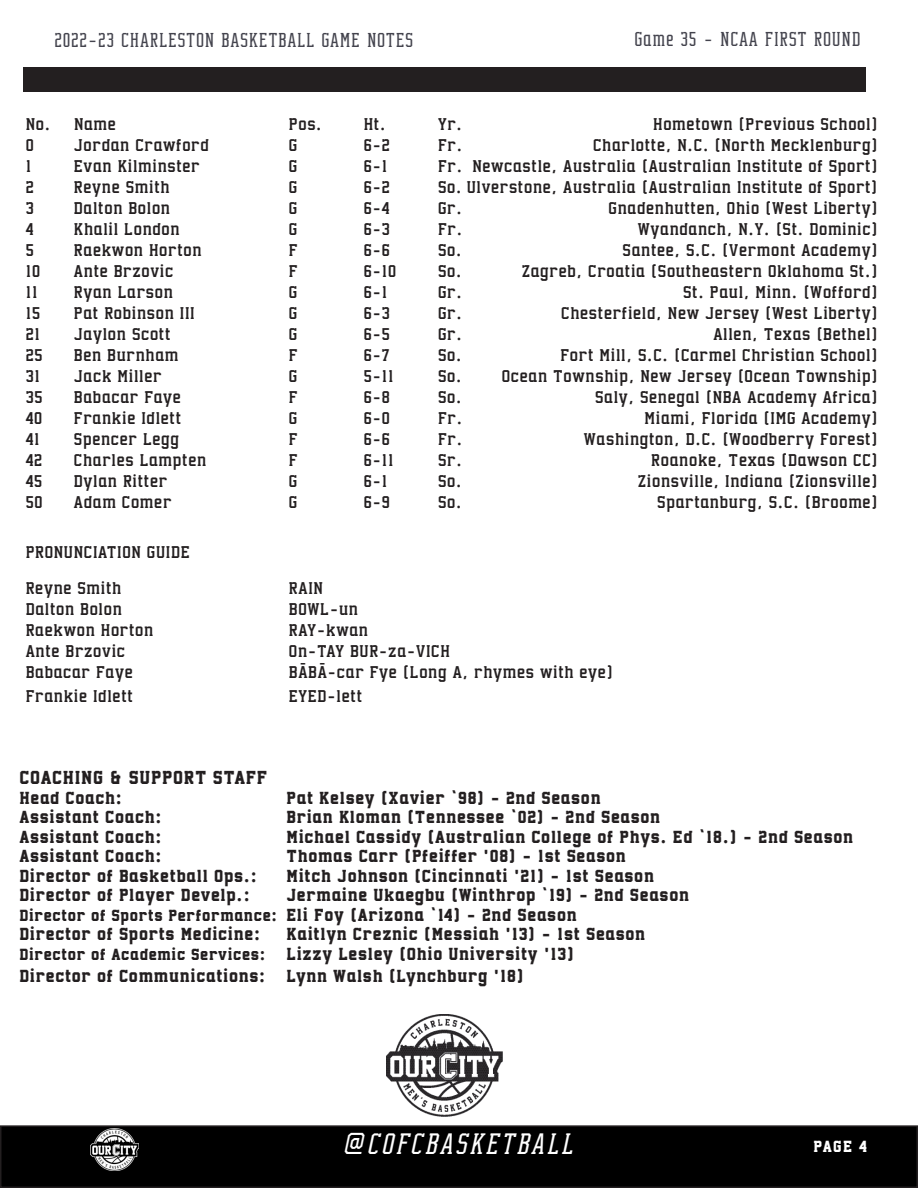
<style>
.page{position:relative;width:918px;height:1188px;background:#fff}
.page>*{position:absolute;margin:0;border:0;box-sizing:border-box;transform-origin:0 0}
.t1{font:italic 100 condensed 33px "Collegium";letter-spacing:.04em;color:#fff}
.t2{font:100 condensed 22.5px "Collegium";color:#44444e}
.t3{font:21px "Collegium";color:#231f20}
.t4{font:19.5px "Collegium";color:#231f20}
.t5{font:300 19.05px "Collegium";color:#231f20}
.t6{font:18px "Collegium";color:#231f20}
.t7{font:18px "Collegium";color:#fff}
.s1{font-size:19.5px}
.s2{font-size:18px}
</style>
<div class="page">
<div style="left:1px;top:1126px;width:916px;height:61px;background:#000"></div>
<div style="left:0;top:1125px;width:918px;height:63px;border:2px solid #231f20"></div>
<img style="left:91px;top:1129px;width:48px;height:42px">
<div style="left:24px;top:67px;width:842px;height:25px;background:#231f20"></div>
<img style="left:386px;top:1015px;width:117px;height:101px">
<p class="t2" style="left:54px;top:28px;width:361px">2022-23 CHARLESTON BASKETBALL GAME NOTES</p>
<p class="t2" style="left:634px;top:28px;width:228px">Game 35 - NCAA FIRST ROUND</p>
<p class="t5" style="left:25px;top:113px;width:92px">No. Name</p>
<p class="t5" style="left:289px;top:113px;width:35px">Pos.</p>
<p class="t5" style="left:363px;top:113px;width:24px">Ht.</p>
<p class="t5" style="left:438px;top:113px;width:26px">Yr.</p>
<p class="t5" style="left:653px;top:113px;width:227px">Hometown (Previous School)</p>
<p class="t5" style="left:25px;top:134px;width:10px">0</p>
<p class="t5" style="left:74px;top:134px;width:137px">Jordan Crawford</p>
<p class="t5" style="left:289px;top:134px;width:11px">G</p>
<p class="t5" style="left:363px;top:134px;width:28px">6-2</p>
<p class="t5" style="left:438px;top:134px;width:26px">Fr.</p>
<p class="t5" style="left:593px;top:134px;width:287px">Charlotte, N.C. (North Mecklenburg)</p>
<p class="t5" style="left:25px;top:155px;width:8px">1</p>
<p class="t5" style="left:74px;top:155px;width:128px">Evan Kilminster</p>
<p class="t5" style="left:289px;top:155px;width:11px">G</p>
<p class="t5" style="left:363px;top:155px;width:26px">6-1</p>
<p class="t5" style="left:438px;top:155px;width:442px">Fr. Newcastle, Australia (Australian Institute of Sport)</p>
<p class="t5" style="left:25px;top:176px;width:10px">2</p>
<p class="t5" style="left:74px;top:176px;width:98px">Reyne Smith</p>
<p class="t5" style="left:289px;top:176px;width:11px">G</p>
<p class="t5" style="left:363px;top:176px;width:28px">6-2</p>
<p class="t5" style="left:438px;top:176px;width:442px">So. Ulverstone, Australia (Australian Institute of Sport)</p>
<p class="t5" style="left:25px;top:197px;width:10px">3</p>
<p class="t5" style="left:74px;top:197px;width:98px">Dalton Bolon</p>
<p class="t5" style="left:289px;top:197px;width:11px">G</p>
<p class="t5" style="left:363px;top:197px;width:28px">6-4</p>
<p class="t5" style="left:438px;top:197px;width:26px">Gr.</p>
<p class="t5" style="left:608px;top:197px;width:271px">Gnadenhutten, Ohio (West Liberty)</p>
<p class="t5" style="left:25px;top:218px;width:10px">4</p>
<p class="t5" style="left:74px;top:218px;width:108px">Khalil London</p>
<p class="t5" style="left:289px;top:218px;width:11px">G</p>
<p class="t5" style="left:363px;top:218px;width:28px">6-3</p>
<p class="t5" style="left:438px;top:218px;width:26px">Fr.</p>
<p class="t5" style="left:638px;top:218px;width:242px">Wyandanch, N.Y. (St. Dominic)</p>
<p class="t5" style="left:25px;top:239px;width:10px">5</p>
<p class="t5" style="left:74px;top:239px;width:130px">Raekwon Horton</p>
<p class="t5" style="left:289px;top:239px;width:11px">F</p>
<p class="t5" style="left:363px;top:239px;width:28px">6-6</p>
<p class="t5" style="left:438px;top:239px;width:26px">So.</p>
<p class="t5" style="left:622px;top:239px;width:257px">Santee, S.C. (Vermont Academy)</p>
<p class="t5" style="left:25px;top:260px;width:17px">10</p>
<p class="t5" style="left:74px;top:260px;width:102px">Ante Brzovic</p>
<p class="t5" style="left:289px;top:260px;width:11px">F</p>
<p class="t5" style="left:363px;top:260px;width:35px">6-10</p>
<p class="t5" style="left:438px;top:260px;width:26px">So.</p>
<p class="t5" style="left:521px;top:260px;width:358px">Zagreb, Croatia (Southeastern Oklahoma St.)</p>
<p class="t5" style="left:25px;top:281px;width:14px">11</p>
<p class="t5" style="left:74px;top:281px;width:101px">Ryan Larson</p>
<p class="t5" style="left:289px;top:281px;width:11px">G</p>
<p class="t5" style="left:363px;top:281px;width:26px">6-1</p>
<p class="t5" style="left:438px;top:281px;width:26px">Gr.</p>
<p class="t5" style="left:683px;top:281px;width:197px">St. Paul, Minn. (Wofford)</p>
<p class="t5" style="left:25px;top:302px;width:17px">15</p>
<p class="t5" style="left:74px;top:302px;width:123px">Pat Robinson III</p>
<p class="t5" style="left:289px;top:302px;width:11px">G</p>
<p class="t5" style="left:363px;top:302px;width:28px">6-3</p>
<p class="t5" style="left:438px;top:302px;width:26px">Gr.</p>
<p class="t5" style="left:561px;top:302px;width:319px">Chesterfield, New Jersey (West Liberty)</p>
<p class="t5" style="left:25px;top:323px;width:17px">21</p>
<p class="t5" style="left:74px;top:323px;width:99px">Jaylon Scott</p>
<p class="t5" style="left:289px;top:323px;width:11px">G</p>
<p class="t5" style="left:363px;top:323px;width:28px">6-5</p>
<p class="t5" style="left:438px;top:323px;width:26px">Gr.</p>
<p class="t5" style="left:713px;top:323px;width:166px">Allen, Texas (Bethel)</p>
<p class="t5" style="left:25px;top:344px;width:19px">25</p>
<p class="t5" style="left:74px;top:344px;width:107px">Ben Burnham</p>
<p class="t5" style="left:289px;top:344px;width:11px">F</p>
<p class="t5" style="left:363px;top:344px;width:28px">6-7</p>
<p class="t5" style="left:438px;top:344px;width:26px">So.</p>
<p class="t5" style="left:560px;top:344px;width:319px">Fort Mill, S.C. (Carmel Christian School)</p>
<p class="t5" style="left:25px;top:365px;width:17px">31</p>
<p class="t5" style="left:74px;top:365px;width:90px">Jack Miller</p>
<p class="t5" style="left:289px;top:365px;width:11px">G</p>
<p class="t5" style="left:363px;top:365px;width:32px">5-11</p>
<p class="t5" style="left:438px;top:365px;width:442px">So. Ocean Township, New Jersey (Ocean Township)</p>
<p class="t5" style="left:25px;top:386px;width:19px">35</p>
<p class="t5" style="left:74px;top:386px;width:109px">Babacar Faye</p>
<p class="t5" style="left:289px;top:386px;width:11px">F</p>
<p class="t5" style="left:363px;top:386px;width:28px">6-8</p>
<p class="t5" style="left:438px;top:386px;width:26px">So.</p>
<p class="t5" style="left:595px;top:386px;width:285px">Saly, Senegal (NBA Academy Africa)</p>
<p class="t5" style="left:25px;top:407px;width:19px">40</p>
<p class="t5" style="left:74px;top:407px;width:109px">Frankie Idlett</p>
<p class="t5" style="left:289px;top:407px;width:11px">G</p>
<p class="t5" style="left:363px;top:407px;width:28px">6-0</p>
<p class="t5" style="left:438px;top:407px;width:26px">Fr.</p>
<p class="t5" style="left:644px;top:407px;width:235px">Miami, Florida (IMG Academy)</p>
<p class="t5" style="left:25px;top:428px;width:16px">41</p>
<p class="t5" style="left:74px;top:428px;width:107px">Spencer Legg</p>
<p class="t5" style="left:289px;top:428px;width:11px">F</p>
<p class="t5" style="left:363px;top:428px;width:28px">6-6</p>
<p class="t5" style="left:438px;top:428px;width:26px">Fr.</p>
<p class="t5" style="left:584px;top:428px;width:296px">Washington, D.C. (Woodberry Forest)</p>
<p class="t5" style="left:25px;top:449px;width:19px">42</p>
<p class="t5" style="left:74px;top:449px;width:134px">Charles Lampten</p>
<p class="t5" style="left:289px;top:449px;width:11px">F</p>
<p class="t5" style="left:363px;top:449px;width:32px">6-11</p>
<p class="t5" style="left:438px;top:449px;width:26px">Sr.</p>
<p class="t5" style="left:651px;top:449px;width:229px">Roanoke, Texas (Dawson CC)</p>
<p class="t5" style="left:25px;top:470px;width:19px">45</p>
<p class="t5" style="left:74px;top:470px;width:95px">Dylan Ritter</p>
<p class="t5" style="left:289px;top:470px;width:11px">G</p>
<p class="t5" style="left:363px;top:470px;width:26px">6-1</p>
<p class="t5" style="left:438px;top:470px;width:26px">So.</p>
<p class="t5" style="left:638px;top:470px;width:242px">Zionsville, Indiana (Zionsville)</p>
<p class="t5" style="left:25px;top:491px;width:19px">50</p>
<p class="t5" style="left:74px;top:491px;width:100px">Adam Comer</p>
<p class="t5" style="left:289px;top:491px;width:11px">G</p>
<p class="t5" style="left:363px;top:491px;width:28px">6-9</p>
<p class="t5" style="left:438px;top:491px;width:26px">So.</p>
<p class="t5" style="left:657px;top:491px;width:223px">Spartanburg, S.C. (Broome)</p>
<p class="t5" style="left:25px;top:541px;width:166px">PRONUNCIATION GUIDE</p>
<p class="t5" style="left:25px;top:576px;width:98px">Reyne Smith</p>
<p class="t5" style="left:289px;top:576px;width:36px">RAIN</p>
<p class="t5" style="left:25px;top:597px;width:98px">Dalton Bolon</p>
<p class="t5" style="left:289px;top:597px;width:71px">BOWL-un</p>
<p class="t5" style="left:25px;top:618px;width:130px">Raekwon Horton</p>
<p class="t5" style="left:289px;top:618px;width:81px">RAY-kwan</p>
<p class="t5" style="left:25px;top:639px;width:102px">Ante Brzovic</p>
<p class="t5" style="left:289px;top:639px;width:163px">On-TAY BUR-za-VICH</p>
<p class="t5" style="left:25px;top:660px;width:109px">Babacar Faye</p>
<p class="t5" style="left:289px;top:660px;width:326px">BĀBĀ-car Fye (Long A, rhymes with eye)</p>
<p class="t5" style="left:25px;top:685px;width:109px">Frankie Idlett</p>
<p class="t5" style="left:289px;top:685px;width:75px">EYED-lett</p>
<p class="t3" style="left:19px;top:765px;width:250px">COACHING &amp; SUPPORT STAFF</p>
<p class="t4" style="left:19px;top:786px;width:105px">Head Coach:</p>
<p class="t4" style="left:286px;top:786px;width:316px">Pat Kelsey (Xavier ‘98) - 2nd Season</p>
<p class="t4" style="left:19px;top:805px;width:145px">Assistant Coach:</p>
<p class="t4" style="left:286px;top:805px;width:376px">Brian Kloman (Tennessee ‘02) - 2nd Season</p>
<p class="t4" style="left:19px;top:825px;width:145px">Assistant Coach:</p>
<p class="t4" style="left:286px;top:825px;width:569px">Michael Cassidy (Australian College of Phys. Ed ‘18.) - 2nd Season</p>
<p class="t4" style="left:19px;top:844px;width:145px">Assistant Coach:</p>
<p class="t4" style="left:286px;top:844px;width:342px">Thomas Carr (Pfeiffer '08) - 1st Season</p>
<p class="t4" style="left:19px;top:864px;width:240px">Director of Basketball Ops.:</p>
<p class="t4" style="left:286px;top:864px;width:370px">Mitch Johnson (Cincinnati '21) - 1st Season</p>
<p class="t4" style="left:19px;top:883px;width:233px">Director of Player Develp.:</p>
<p class="t4" style="left:286px;top:883px;width:405px">Jermaine Ukaegbu (Winthrop ‘19) - 2nd Season</p>
<p class="t6" style="left:19px;top:904px;width:559px">Director of Sports Performance: <span class="s1">Eli Foy (Arizona ‘14) - 2nd Season</span></p>
<p class="t4" style="left:19px;top:922px;width:243px">Director of Sports Medicine:</p>
<p class="t4" style="left:286px;top:922px;width:361px">Kaitlyn Creznic (Messiah '13) - 1st Season</p>
<p class="t4" style="left:19px;top:942px;width:557px"><span class="s2">Director of Academic Services:</span> Lizzy Lesley (Ohio University '13)</p>
<p class="t4" style="left:19px;top:964px;width:507px">Director of Communications: Lynn Walsh (Lynchburg '18)</p>
<h1 class="t1" style="left:341px;top:1126px;width:234px">@COFCBASKETBALL</h1>
<p class="t7" style="left:813px;top:1135px;width:56px">PAGE 4</p>
</div>
